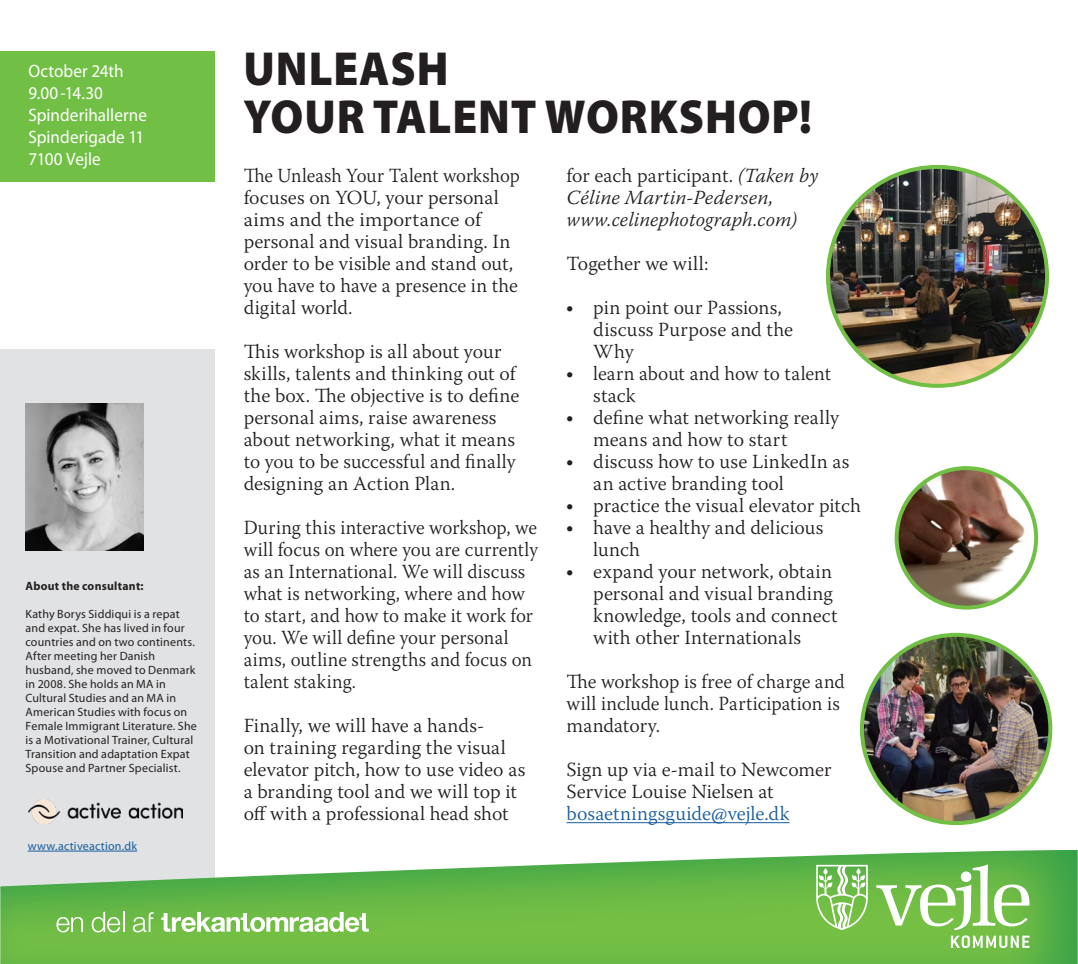
<style>
.page{position:relative;width:1078px;height:964px;background:#fff}
.page>*{position:absolute;margin:0;border:0;box-sizing:border-box;transform-origin:0 0}
.t1{font:900 48px "Myriad Pro";letter-spacing:.02em;color:#231f20;scale:.94 1}
.t2{font:300 20px/22px "Warnock Pro";letter-spacing:.005em;color:#231f20}
.t3{font:300 20px/22px "Warnock Pro";letter-spacing:.005em;color:#231f20;scale:.96 1}
.t4{font:300 20px/22px "Warnock Pro";letter-spacing:.005em;color:#231f20;scale:.95 1}
.t5{font:italic 300 20px/22px "Warnock Pro";letter-spacing:.005em;color:#231f20}
.t6{font:18px "Myriad Pro";letter-spacing:.005em;color:#fff;scale:.95 1}
.t7{font:12px/14px "Myriad Pro";letter-spacing:.015em;color:#231f20}
.t8{font:700 12px "Myriad Pro";letter-spacing:.02em;color:#231f20}
.t9{font:12px "Myriad Pro";letter-spacing:.02em;color:#175d9e}
.s1{font-style:normal}
.s2{font-family:"Myriad Pro";font-weight:700}
.s3{color:#175d9e}
</style>
<div class="page">
<div style="left:0;top:349px;width:215px;height:540px;background:#e1e2e4"></div>
<div style="left:0;top:52px;width:215px;height:130px;background:#71bf44"></div>
<hr style="left:566px;top:822px;width:223px;height:1px;background:#175d9e">
<img style="left:26px;top:403px;width:117px;height:148px">
<img style="left:0;top:850px;width:1077px;height:114px">
<svg style="left:816px;top:865px;width:51px;height:65px"></svg>
<svg style="left:876px;top:864px;width:153px;height:84px"></svg>
<svg style="left:161px;top:912px;width:208px;height:20px"></svg>
<svg style="left:56px;top:917px;width:27px;height:15px"></svg>
<svg style="left:92px;top:912px;width:32px;height:20px"></svg>
<svg style="left:133px;top:912px;width:21px;height:20px"></svg>
<img style="left:861px;top:635px;width:189px;height:188px;border-radius:94px">
<div style="left:859px;top:633px;width:193px;height:192px;border:4px solid #71bf44;border-radius:50%"></div>
<img style="left:827px;top:167px;width:219px;height:219px;border-radius:109px">
<img style="left:896px;top:468px;width:139px;height:139px;border-radius:70px">
<div style="left:894px;top:466px;width:143px;height:143px;border:4px solid #71bf44;border-radius:50%"></div>
<img style="left:28px;top:800px;width:155px;height:24px">
<hr style="left:28px;top:851px;width:109px;height:1px;background:#175d9e">
<p class="t6" style="left:28px;top:60px;width:102px">October 24th</p>
<p class="t6" style="left:28px;top:82px;width:80px">9.00 -14.30</p>
<p class="t6" style="left:28px;top:104px;width:126px">Spinderihallerne</p>
<p class="t6" style="left:28px;top:126px;width:123px">Spinderigade 11</p>
<p class="t6" style="left:28px;top:148px;width:78px">7100 Vejle</p>
<p class="t8" style="left:26px;top:578px;width:120px">About the consultant:</p>
<p class="t7" style="left:26px;top:607px;width:173px">Kathy Borys Siddiqui is a repat and expat. She has lived in four countries and on two continents.<br>After meeting her Danish husband, she moved to Denmark in 2008. She holds an MA in<br>Cultural Studies and an MA in<br>American Studies with focus on<br>Female Immigrant Literature. She is a Motivational Trainer, Cultural<br>Transition and adaptation Expat<br>Spouse and Partner Specialist.</p>
<p class="t9" style="left:28px;top:838px;width:111px">www.activeaction.dk</p>
<p class="t1" style="left:243px;top:37px;width:220px">UNLEASH</p>
<p class="t1" style="left:243px;top:85px;width:606px">YOUR TALENT WORKSHOP!</p>
<p class="t4" style="left:243px;top:164px;width:292px">The Unleash Your Talent workshop focuses on YOU, your personal aims and the importance of personal and visual branding. In order to be visible and stand out, you have to have a presence in the digital world.</p>
<p class="t2" style="left:243px;top:340px;width:277px">This workshop is all about your skills, talents and thinking out of the box. The objective is to define personal aims, raise awareness about networking, what it means to you to be successful and finally designing an Action Plan.</p>
<p class="t3" style="left:243px;top:516px;width:308px">During this interactive workshop, we will focus on where you are currently as an International. We will discuss what is networking, where and how to start, and how to make it work for you. We will define your personal aims, outline strengths and focus on talent staking.</p>
<p class="t2" style="left:243px;top:714px;width:283px">Finally, we will have a hands-<br>on training regarding the visual elevator pitch, how to use video as a branding tool and we will top it off with a professional head shot</p>
<p class="t5" style="left:566px;top:164px;width:253px"><span class="s1">for each participant.</span> (Taken by<br>Céline Martin-Pedersen,</p>
<p class="t5" style="left:566px;top:208px;width:232px">www.celinephotograph.com)</p>
<p class="t2" style="left:566px;top:252px;width:143px">Together we will:</p>
<p class="t2" style="left:593px;top:296px;width:201px;text-indent:-27px"><span class="s2">•</span> pin point our Passions, discuss Purpose and the<br>Why</p>
<p class="t2" style="left:593px;top:362px;width:239px;text-indent:-27px"><span class="s2">•</span> learn about and how to talent stack</p>
<p class="t2" style="left:593px;top:406px;width:247px;text-indent:-27px"><span class="s2">•</span> define what networking really means and how to start</p>
<p class="t2" style="left:593px;top:450px;width:258px;text-indent:-27px"><span class="s2">•</span> discuss how to use LinkedIn as an active branding tool</p>
<p class="t2" style="left:566px;top:494px;width:296px"><span class="s2">•</span> practice the visual elevator pitch</p>
<p class="t2" style="left:593px;top:516px;width:232px;text-indent:-27px"><span class="s2">•</span> have a healthy and delicious lunch</p>
<p class="t2" style="left:593px;top:560px;width:246px;text-indent:-27px"><span class="s2">•</span> expand your network, obtain personal and visual branding knowledge, tools and connect with other Internationals</p>
<p class="t2" style="left:566px;top:670px;width:280px">The workshop is free of charge and will include lunch. Participation is mandatory.</p>
<p class="t2" style="left:566px;top:758px;width:266px">Sign up via e-mail to Newcomer<br>Service Louise Nielsen at <span class="s3">bosaetningsguide@vejle.dk</span></p>
</div>
